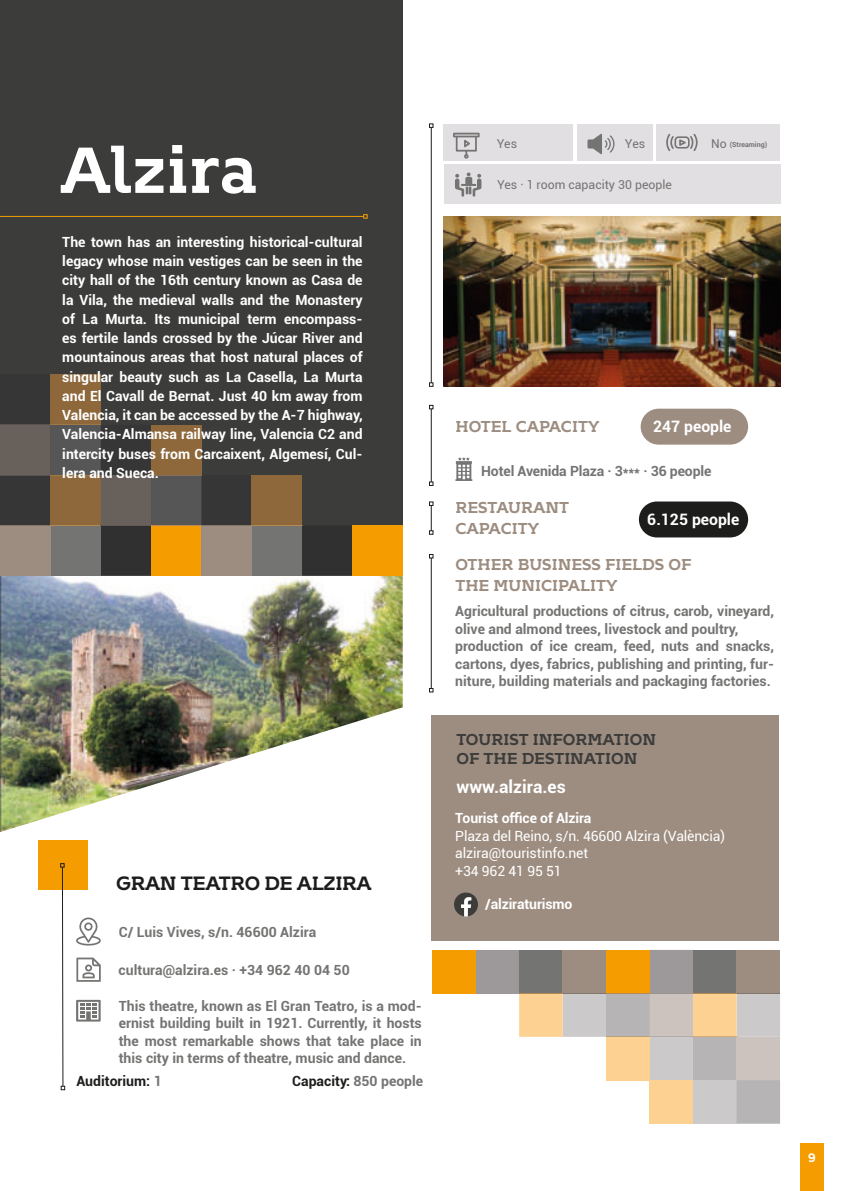
<style>
.page{position:relative;width:844px;height:1191px;background:#fff}
.page>*{position:absolute;margin:0;border:0;box-sizing:border-box;transform-origin:0 0}
.t1{font:700 64.75px "Kontrapunkt Bob";color:#fff}
.t2{font:700 19.25px "Kontrapunkt Bob";letter-spacing:-.02em;color:#1c1c1c}
.t3{font:700 17.5px "Roboto";color:#fff}
.t4{font:700 15.75px/21px "Kontrapunkt Bob";color:#9d8d81}
.t5{font:700 15.75px/19.2px "Kontrapunkt Bob";color:#3c3c3b}
.t6{font:700 15.75px "Roboto";color:#fff}
.t7{font:700 14px/19.2px "Roboto";color:#fff;text-align:justify}
.t8{font:700 14px/17.5px "Roboto";color:#747473}
.t9{font:14px/17.5px "Roboto";letter-spacing:-.01em;color:#fff}
.t10{font:700 14px "Roboto";color:#1d1d1b}
.t11{font:12.25px "Roboto";color:#747473}
.t12{font:700 12.25px "Kontrapunkt Bob";color:#fff}
.t13{font:700 7px "Roboto";color:#747473}
.s1{color:#747473}
.s2{font-weight:400;font-size:12.25px}
</style>
<div class="page">
<div style="left:800px;top:1143px;width:23px;height:48px;background:#f59d00"></div>
<img style="left:0;top:576px;width:402px;height:256px">
<div style="left:0;top:0;width:402px;height:576px;background:#3c3c3b"></div>
<hr style="left:0;top:216px;width:363px;height:1px;background:#f59d00">
<svg style="left:363px;top:214px;width:4px;height:5px"></svg>
<img style="left:101px;top:576px;width:50px;height:1px">
<img style="left:302px;top:576px;width:50px;height:1px">
<div style="left:302px;top:525px;width:50px;height:51px;background:#303030"></div>
<div style="left:252px;top:525px;width:50px;height:51px;background:#747473"></div>
<div style="left:201px;top:525px;width:51px;height:51px;background:#9d8d81"></div>
<div style="left:352px;top:525px;width:50px;height:51px;background:#f59d00"></div>
<div style="left:201px;top:475px;width:51px;height:50px;background:#363636"></div>
<svg style="left:0;top:425px;width:201px;height:151px"></svg>
<div style="left:252px;top:475px;width:50px;height:50px;background:#8e683b"></div>
<div style="left:0;top:374px;width:50px;height:51px;background:#363636"></div>
<div style="left:50px;top:374px;width:51px;height:51px;background:#8e683b"></div>
<svg style="left:455px;top:457px;width:17px;height:24px"></svg>
<div style="left:638px;top:501px;width:110px;height:36px;background:#1d1d1b;border-radius:18px"></div>
<div style="left:640px;top:409px;width:108px;height:35px;background:#9d8d81;border-radius:18px"></div>
<hr style="left:430px;top:409px;width:1px;height:73px;background:#1d1d1b">
<svg style="left:429px;top:405px;width:4px;height:4px"></svg>
<svg style="left:429px;top:481px;width:4px;height:5px"></svg>
<svg style="left:429px;top:501px;width:4px;height:34px"></svg>
<hr style="left:430px;top:558px;width:1px;height:130px;background:#1d1d1b">
<svg style="left:429px;top:554px;width:4px;height:4px"></svg>
<svg style="left:429px;top:688px;width:4px;height:4px"></svg>
<img style="left:443px;top:217px;width:336px;height:170px">
<svg style="left:76px;top:957px;width:25px;height:24px"></svg>
<svg style="left:76px;top:917px;width:25px;height:28px"></svg>
<svg style="left:76px;top:999px;width:25px;height:22px"></svg>
<div style="left:38px;top:840px;width:49px;height:50px;background:#f59d00"></div>
<hr style="left:62px;top:867px;width:1px;height:219px;background:#1d1d1b">
<svg style="left:60px;top:863px;width:5px;height:4px"></svg>
<svg style="left:61px;top:1085px;width:4px;height:5px"></svg>
<div style="left:655px;top:124px;width:123px;height:37px;background:#e1dfe1"></div>
<div style="left:576px;top:124px;width:76px;height:37px;background:#e1dfe1"></div>
<div style="left:443px;top:124px;width:130px;height:37px;background:#e1dfe1"></div>
<svg style="left:453px;top:133px;width:26px;height:26px"></svg>
<svg style="left:587px;top:134px;width:27px;height:20px"></svg>
<svg style="left:666px;top:134px;width:31px;height:17px"></svg>
<div style="left:444px;top:165px;width:335px;height:39px;background:#e1dfe1"></div>
<svg style="left:455px;top:172px;width:26px;height:25px"></svg>
<hr style="left:430px;top:127px;width:1px;height:256px;background:#1d1d1b">
<svg style="left:429px;top:123px;width:4px;height:5px"></svg>
<svg style="left:429px;top:382px;width:4px;height:5px"></svg>
<div style="left:431px;top:714px;width:347px;height:226px;background:#9d8d81"></div>
<svg style="left:454px;top:892px;width:24px;height:24px"></svg>
<div style="left:649px;top:950px;width:44px;height:43px;background:#9d999a"></div>
<div style="left:693px;top:950px;width:43px;height:43px;background:#747473"></div>
<div style="left:736px;top:950px;width:43px;height:43px;background:#9d8d81"></div>
<div style="left:606px;top:950px;width:43px;height:43px;background:#f59d00"></div>
<div style="left:475px;top:950px;width:44px;height:43px;background:#9d999a"></div>
<div style="left:519px;top:950px;width:43px;height:43px;background:#747473"></div>
<div style="left:562px;top:950px;width:44px;height:43px;background:#9d8d81"></div>
<div style="left:432px;top:950px;width:43px;height:43px;background:#f59d00"></div>
<svg style="left:519px;top:993px;width:260px;height:87px"></svg>
<div style="left:693px;top:1080px;width:43px;height:43px;background:#ccc9ca"></div>
<div style="left:736px;top:1080px;width:43px;height:43px;background:#b6b4b5"></div>
<div style="left:649px;top:1080px;width:44px;height:43px;background:#fdd192"></div>
<h1 class="t1" style="left:60px;top:133px;width:200px">Alzira</h1>
<p class="t7" style="left:62px;top:233px;width:302px">The town has an interesting historical-cultural legacy whose main vestiges can be seen in the city hall of the 16th century known as Casa de la Vila, the medieval walls and the Monastery of La Murta. Its municipal term encompass&shy;es fertile lands crossed by the J˙car River and mountainous areas that host natural places of singular beauty such as La Casella, La Murta and El Cavall de Bernat. Just 40 km away from Valencia, it can be accessed by the A-7 highway, Valencia-Almansa railway line, Valencia C2 and intercity buses from Carcaixent, AlgemesÌ, Cul&shy;lera and Sueca.</p>
<h2 class="t2" style="left:116px;top:872px;width:257px">GRAN TEATRO DE ALZIRA</h2>
<p class="t8" style="left:119px;top:924px;width:199px">C/ Luis Vives, s/n. 46600 Alzira</p>
<p class="t8" style="left:119px;top:962px;width:232px">cultura@alzira.es +34 962 40 04 50</p>
<p class="t8" style="left:119px;top:998px;width:304px;text-align:justify">This theatre, known as El Gran Teatro, is a mod&shy;ernist building built in 1921. Currently, it hosts the most remarkable shows that take place in this city in terms of theatre, music and dance.</p>
<p class="t10" style="left:76px;top:1075px;width:87px">Auditorium: <span class="s1">1</span></p>
<p class="t10" style="left:292px;top:1074px;width:132px">Capacity: <span class="s1">850 people</span></p>
<p class="t11" style="left:497px;top:138px;width:22px">Yes</p>
<p class="t13" style="left:711px;top:142px;width:57px"><span class="s2">No</span> (Streaming)</p>
<p class="t11" style="left:497px;top:179px;width:176px">Yes 1 room capacity 30 people</p>
<p class="t11" style="left:624px;top:138px;width:22px">Yes</p>
<p class="t6" style="left:653px;top:419px;width:80px">247 people</p>
<p class="t4" style="left:455px;top:416px;width:145px">HOTEL CAPACITY</p>
<p class="t8" style="left:481px;top:463px;width:231px">Hotel Avenida Plaza 3*** 36 people</p>
<p class="t4" style="left:455px;top:497px;width:115px">RESTAURANT<br>CAPACITY</p>
<p class="t4" style="left:455px;top:554px;width:237px">OTHER BUSINESS FIELDS OF<br>THE MUNICIPALITY</p>
<p class="t8" style="left:455px;top:603px;width:320px">Agricultural productions of citrus, carob, vineyard, olive and almond trees, livestock and poultry, production of ice cream, feed, nuts and snacks, cartons, dyes, fabrics, publishing and printing, fur&shy;niture, building materials and packaging factories.</p>
<p class="t6" style="left:647px;top:513px;width:93px">6.125 people</p>
<p class="t5" style="left:456px;top:729px;width:201px">TOURIST INFORMATION<br>OF THE DESTINATION</p>
<p class="t3" style="left:456px;top:779px;width:111px">www.alzira.es</p>
<p class="t7" style="left:455px;top:808px;width:138px">Tourist office of Alzira</p>
<p class="t9" style="left:455px;top:828px;width:271px">Plaza del Reino, s/n. 46600 Alzira (ValËncia) alzira@touristinfo.net<br>+34 962 41 95 51</p>
<p class="t7" style="left:485px;top:895px;width:89px">/alziraturismo</p>
<p class="t12" style="left:808px;top:1150px;width:9px">9</p>
</div>
